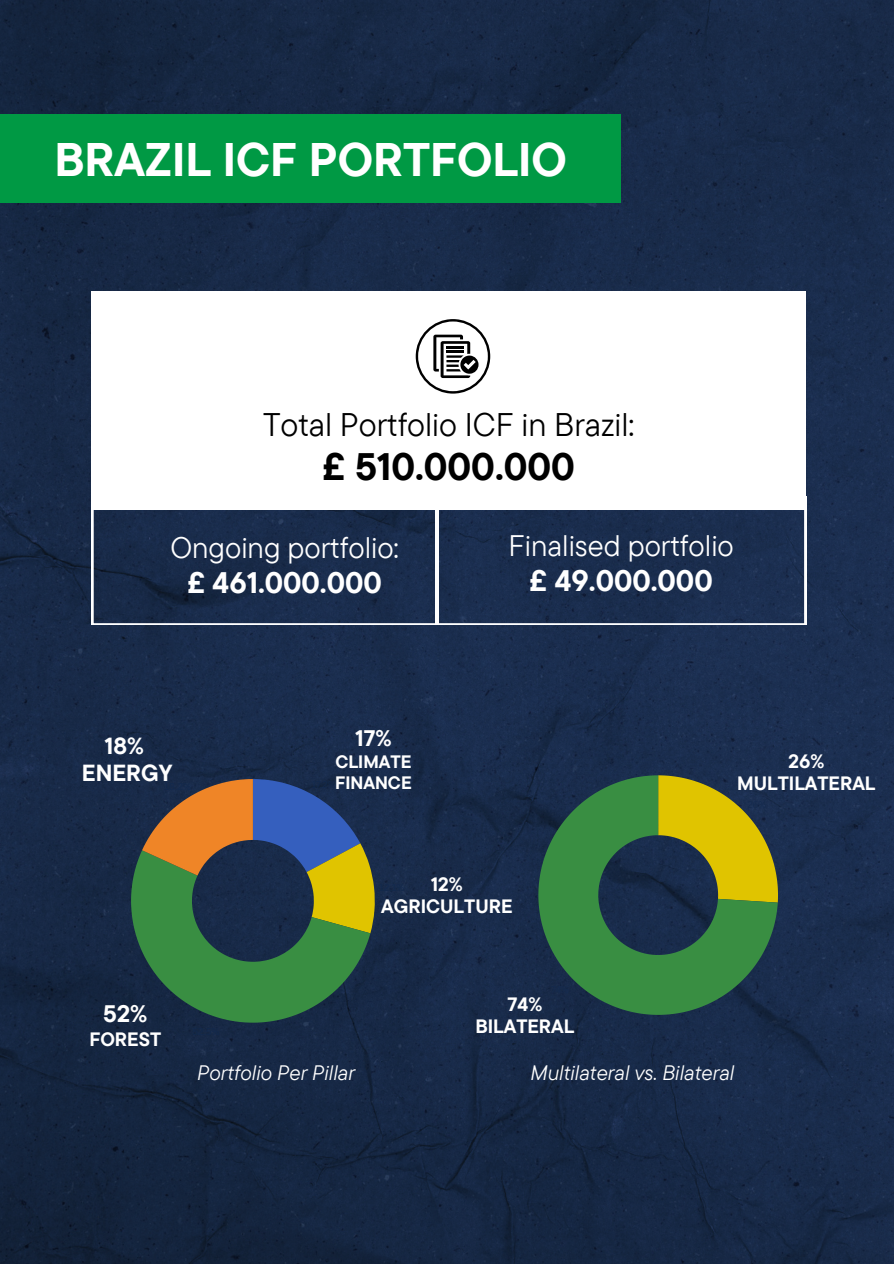
<style>
.page{position:relative;width:894px;height:1264px;background:#fff}
.page>*{position:absolute;margin:0;border:0;box-sizing:border-box;transform-origin:0 0}
.t1{font:700 46.95px "TT Commons Pro";color:#fff}
.t2{font:700 38.25px "TT Commons Pro";color:#000}
.t3{font:32.55px "TT Commons Pro";color:#000}
.t4{font:29.55px "TT Commons Pro";color:#fff}
.t5{font:700 29.55px "TT Commons Pro";color:#fff}
.t6{font:700 23.85px "TT Commons Pro";color:#fff}
.t7{font:700 23.25px/27.8px "TT Commons Pro";color:#fff;text-align:center}
.t8{font:700 22.5px "TT Commons Pro";color:#fff}
.t9{font:italic 20.85px "TT Commons Pro";color:#fff}
.t10{font:700 19.35px/22.4px "TT Commons Pro";color:#fff;text-align:center}
.t11{font:700 18px/21.3px "TT Commons Pro";color:#fff}
</style>
<div class="page">
<img style="left:0;top:0;width:893px;height:1263px">
<div style="left:0;top:114px;width:620px;height:89px;background:#094"></div>
<div style="left:91px;top:291px;width:714px;height:218px;background:#fff"></div>
<svg style="left:91px;top:509px;width:345px;height:116px;background:#213250"></svg>
<svg style="left:436px;top:496px;width:370px;height:129px;background:#394965"></svg>
<svg style="left:131px;top:779px;width:244px;height:243px;background:#4a6249"></svg>
<svg style="left:538px;top:775px;width:239px;height:239px;background:#456d3b"></svg>
<svg style="left:415px;top:319px;width:75px;height:74px"></svg>
<h1 class="t1" style="left:55px;top:129px;width:513px">BRAZIL ICF PORTFOLIO</h1>
<h3 class="t3" style="left:263px;top:404px;width:373px">Total Portfolio ICF in Brazil:</h3>
<h2 class="t2" style="left:322px;top:442px;width:254px">£ 510.000.000</h2>
<h3 class="t4" style="left:170px;top:529px;width:230px">Ongoing portfolio:</h3>
<h3 class="t5" style="left:187px;top:564px;width:196px">£ 461.000.000</h3>
<p class="t7" style="left:82px;top:731px;width:92px">18%<br>ENERGY</p>
<p class="t8" style="left:355px;top:723px;width:38px">17%</p>
<p class="t11" style="left:335px;top:750px;width:78px">CLIMATE<br>FINANCE</p>
<h3 class="t4" style="left:508px;top:526px;width:227px">Finalised portfolio</h3>
<h3 class="t5" style="left:529px;top:561px;width:184px">£ 49.000.000</h3>
<p class="t10" style="left:737px;top:749px;width:140px">26%<br>MULTILATERAL</p>
<p class="t6" style="left:103px;top:998px;width:45px">52%</p>
<p class="t10" style="left:89px;top:1028px;width:73px">FOREST</p>
<p class="t10" style="left:381px;top:872px;width:133px">12%<br>AGRICULTURE</p>
<p class="t10" style="left:475px;top:992px;width:100px">74%<br>BILATERAL</p>
<p class="t9" style="left:197px;top:1059px;width:159px">Portfolio Per Pillar</p>
<p class="t9" style="left:530px;top:1059px;width:205px">Multilateral vs. Bilateral</p>
</div>
